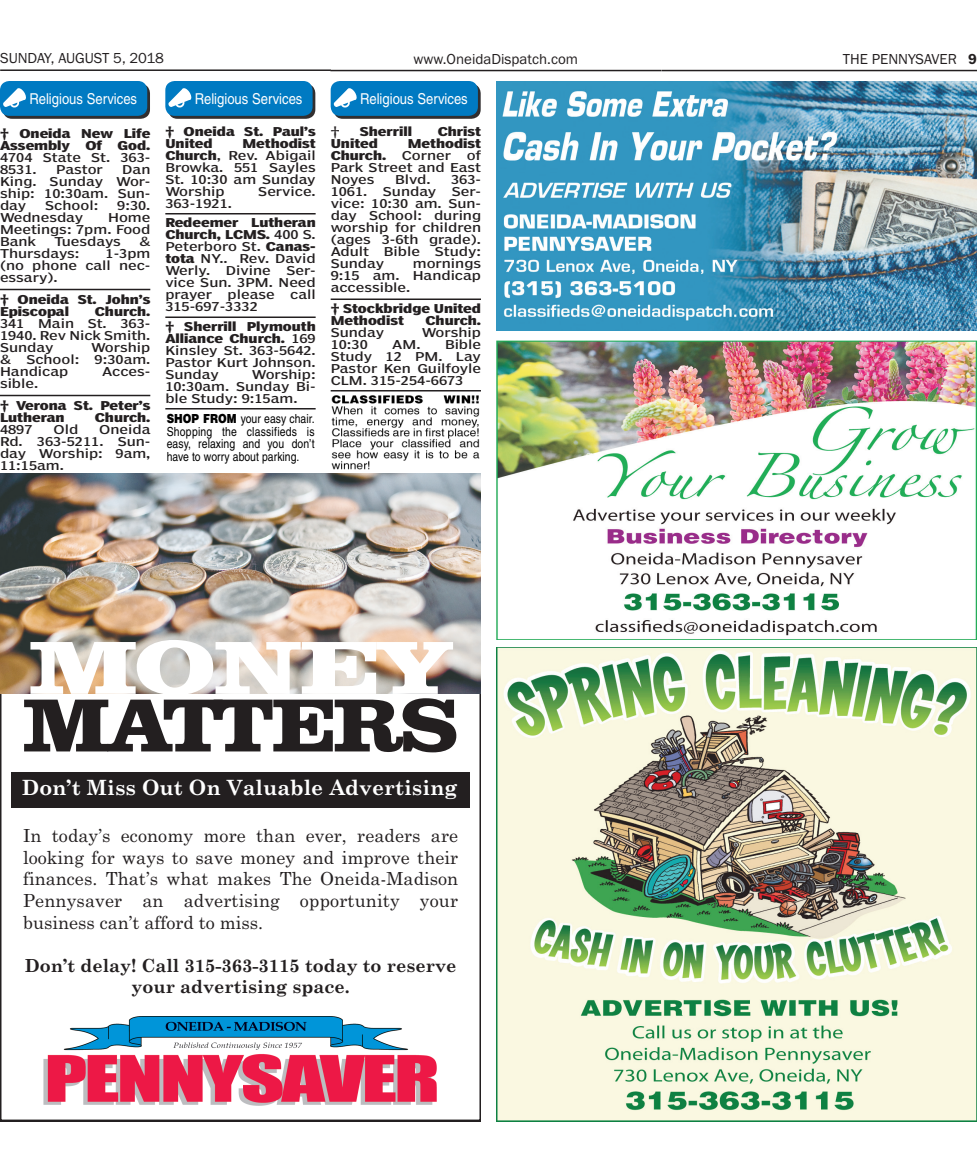
<style>
.page{position:relative;width:977px;height:1174px;background:#fff}
.page>*{position:absolute;margin:0;border:0;box-sizing:border-box;transform-origin:0 0}
.t1{font:72px "Clarendon";letter-spacing:-.005em;color:#231f20}
.t2{font:72px "Clarendon";color:#fff;scale:1.25 1}
.t3{font:700 21px "Century Schoolbook";color:#fff}
.t4{font:18px/21.6px "Century Schoolbook";letter-spacing:.01em;color:#231f20;text-align:justify}
.t5{font:700 18px/21.6px "Century Schoolbook";color:#231f20;text-align:center}
.t6{font:15px "Franklin Gothic";color:#231f20}
.t7{font:15px "Helvetica";color:#fff;scale:.87 1}
.t8{font:12.45px/12.5px "Helvetica";letter-spacing:.005em;color:#000;text-align:justify;scale:.83 1}
.t9{font:condensed 12px/12px "Poynter Agate One";color:#231f20;text-align:justify;scale:1.28 1}
.t10{font:700 condensed 12px/12px "Poynter Agate One";color:#231f20;scale:1.28 1}
.s1{font-weight:600}
.s2{font-weight:700}
.s3{font-weight:400}
.s4{font-weight:900}
</style>
<div class="page">
<hr style="left:330px;top:70px;width:331px;height:1px;background:#231f20">
<hr style="left:0;top:69px;width:331px;height:2px;background:#231f20">
<hr style="left:661px;top:70px;width:315px;height:1px;background:#231f20">
<svg style="left:0;top:694px;width:481px;height:427px"></svg>
<div style="left:11px;top:772px;width:458px;height:35px;background:#231f20"></div>
<img style="left:0;top:473px;width:481px;height:221px">
<img style="left:40px;top:1017px;width:399px;height:100px">
<img style="left:496px;top:648px;width:480px;height:473px">
<img style="left:496px;top:340px;width:480px;height:300px">
<img style="left:496px;top:81px;width:480px;height:250px">
<div style="left:3px;top:84px;width:147px;height:35px;background:#312f30;border-radius:9px"></div>
<div style="left:0;top:81px;width:147px;height:35px;background:#007ac2;border-radius:9px"></div>
<svg style="left:3px;top:88px;width:23px;height:20px"></svg>
<hr style="left:0;top:289px;width:150px;height:1px;background:#231f20">
<hr style="left:0;top:395px;width:150px;height:1px;background:#231f20">
<div style="left:168px;top:84px;width:147px;height:35px;background:#312f30;border-radius:9px"></div>
<div style="left:165px;top:81px;width:147px;height:35px;background:#007ac2;border-radius:9px"></div>
<svg style="left:168px;top:88px;width:23px;height:20px"></svg>
<hr style="left:165px;top:213px;width:150px;height:1px;background:#231f20">
<hr style="left:165px;top:316px;width:150px;height:2px;background:#231f20">
<hr style="left:165px;top:408px;width:150px;height:2px;background:#231f20">
<svg style="left:472px;top:81px;width:9px;height:38px"></svg>
<div style="left:333px;top:84px;width:147px;height:35px;background:#312f30;border-radius:9px"></div>
<div style="left:330px;top:81px;width:148px;height:35px;background:#007ac2;border-radius:9px"></div>
<svg style="left:334px;top:88px;width:22px;height:20px"></svg>
<hr style="left:330px;top:298px;width:151px;height:2px;background:#231f20">
<hr style="left:330px;top:390px;width:151px;height:2px;background:#231f20">
<img style="left:331px;top:395px;width:149px;height:75px">
<p class="t6" style="left:0;top:53px;width:165px">SUNDAY, AUGUST 5, 2018</p>
<p class="t6" style="left:413px;top:53px;width:166px">www.OneidaDispatch.com</p>
<p class="t6" style="left:842px;top:53px;width:136px">THE PENNYSAVER <span class="s1">9</span></p>
<p class="t7" style="left:29px;top:94px;width:125px">Religious Services</p>
<p class="t10" style="left:0;top:128px;width:119px">† Oneida New Life<br>Assembly</p>
<p class="t10" style="left:85px;top:140px;width:15px">Of</p>
<p class="t10" style="left:117px;top:140px;width:27px">God.</p>
<p class="t9" style="left:0;top:152px;width:119px">4704 State St. 363-<br>8531.</p>
<p class="t9" style="left:0;top:164px;width:119px;text-indent:122px">Dan King. Sunday Wor&shy;ship: 10:30am. Sun&shy;day</p>
<p class="t9" style="left:56px;top:164px;width:38px">Pastor</p>
<p class="t9" style="left:45px;top:200px;width:43px">School:</p>
<p class="t9" style="left:117px;top:200px;width:27px">9:30.</p>
<p class="t9" style="left:0;top:212px;width:67px">Wednesday</p>
<p class="t9" style="left:0;top:212px;width:119px;text-indent:108px">Home Meetings: 7pm. Food Bank</p>
<p class="t9" style="left:54px;top:236px;width:53px">Tuesdays</p>
<p class="t9" style="left:139px;top:236px;width:10px">&amp;</p>
<p class="t9" style="left:0;top:248px;width:64px">Thursdays:</p>
<p class="t9" style="left:0;top:248px;width:119px;text-indent:105px">1-3pm (no phone call nec&shy;essary).</p>
<p class="t10" style="left:0;top:294px;width:119px">† Oneida St. John’s<br>Episcopal</p>
<p class="t10" style="left:95px;top:306px;width:45px">Church.</p>
<p class="t9" style="left:0;top:318px;width:119px">341 Main St. 363- 1940. Rev Nick Smith.<br>Sunday</p>
<p class="t9" style="left:91px;top:342px;width:48px">Worship</p>
<p class="t9" style="left:0;top:354px;width:10px">&amp;</p>
<p class="t9" style="left:26px;top:354px;width:43px">School:</p>
<p class="t9" style="left:95px;top:354px;width:45px">9:30am.</p>
<p class="t9" style="left:0;top:366px;width:55px">Handicap</p>
<p class="t9" style="left:102px;top:366px;width:39px">Acces-</p>
<p class="t9" style="left:0;top:378px;width:31px">sible.</p>
<p class="t10" style="left:0;top:400px;width:119px">† Verona St. Peter’s<br>Lutheran</p>
<p class="t10" style="left:95px;top:412px;width:45px">Church.</p>
<p class="t9" style="left:0;top:424px;width:27px">4897</p>
<p class="t9" style="left:54px;top:424px;width:21px">Old</p>
<p class="t9" style="left:0;top:424px;width:119px;text-indent:99px">Oneida Rd. 363-5211. Sun&shy;day Worship: 9am, 11:15am.</p>
<p class="t7" style="left:195px;top:94px;width:125px">Religious Services</p>
<p class="t10" style="left:165px;top:126px;width:119px">† Oneida St. Paul’s<br>United</p>
<p class="t9" style="left:165px;top:138px;width:119px;text-indent:77px"><span class="s2">Methodist Church</span>, Rev. Abigail Browka. 551 Sayles St. 10:30 am Sunday Worship</p>
<p class="t9" style="left:258px;top:186px;width:46px">Service.</p>
<p class="t9" style="left:165px;top:198px;width:54px">363-1921.</p>
<p class="t10" style="left:165px;top:217px;width:119px;text-align:justify">Redeemer Lutheran Church, LCMS. <span class="s3">400 S.<br>Peterboro St.</span> Canas&shy;tota <span class="s3">NY.. Rev. David Werly.</span></p>
<p class="t9" style="left:226px;top:265px;width:37px">Divine</p>
<p class="t9" style="left:165px;top:265px;width:119px;text-indent:121px">Ser&shy;vice Sun. 3PM. Need prayer</p>
<p class="t9" style="left:227px;top:289px;width:38px">please</p>
<p class="t9" style="left:290px;top:289px;width:21px">call</p>
<p class="t9" style="left:165px;top:301px;width:74px">315-697-3332</p>
<p class="t9" style="left:165px;top:321px;width:119px"><span class="s2">† Sherrill Plymouth Alliance Church.</span> 169<br>Kinsley St. 363-5642.<br>Pastor Kurt Johnson.<br>Sunday</p>
<p class="t9" style="left:165px;top:369px;width:119px;text-indent:86px">Worship:<br>10:30am. Sunday Bi&shy;ble Study: 9:15am.</p>
<p class="t8" style="left:167px;top:414px;width:180px"><span class="s4">SHOP FROM</span> your easy chair.<br>Shopping the classifieds is easy, relaxing and you don’t have to worry about parking.</p>
<p class="t7" style="left:360px;top:94px;width:125px">Religious Services</p>
<p class="t9" style="left:330px;top:126px;width:8px">†</p>
<p class="t10" style="left:360px;top:126px;width:42px">Sherrill</p>
<p class="t10" style="left:437px;top:126px;width:35px">Christ</p>
<p class="t10" style="left:330px;top:138px;width:38px">United</p>
<p class="t10" style="left:408px;top:138px;width:59px">Methodist</p>
<p class="t10" style="left:330px;top:150px;width:45px">Church.</p>
<p class="t9" style="left:402px;top:150px;width:40px">Corner</p>
<p class="t9" style="left:330px;top:150px;width:119px;text-indent:136px">of Park Street and East Noyes</p>
<p class="t9" style="left:395px;top:174px;width:29px">Blvd.</p>
<p class="t9" style="left:451px;top:174px;width:25px">363-</p>
<p class="t9" style="left:330px;top:186px;width:30px">1061.</p>
<p class="t9" style="left:383px;top:186px;width:43px">Sunday</p>
<p class="t9" style="left:330px;top:186px;width:119px;text-indent:121px">Ser&shy;vice: 10:30 am. Sun&shy;day School: during worship for children (ages 3-6th grade).<br>Adult Bible Study:<br>Sunday</p>
<p class="t9" style="left:330px;top:258px;width:119px;text-indent:82px">mornings 9:15 am. Handicap accessible.</p>
<p class="t10" style="left:330px;top:303px;width:119px">† Stockbridge United<br>Methodist</p>
<p class="t10" style="left:425px;top:315px;width:45px">Church.</p>
<p class="t9" style="left:330px;top:327px;width:43px">Sunday</p>
<p class="t9" style="left:421px;top:327px;width:48px">Worship</p>
<p class="t9" style="left:330px;top:339px;width:31px">10:30</p>
<p class="t9" style="left:330px;top:339px;width:119px;text-indent:62px">AM. Bible Study 12 PM. Lay Pastor Ken Guilfoyle CLM. 315-254-6673</p>
<h1 class="t2" style="left:30px;top:645px;width:338px">MONEY</h1>
<h1 class="t1" style="left:24px;top:702px;width:435px">MATTERS</h1>
<h2 class="t3" style="left:22px;top:780px;width:437px">Don’t Miss Out On Valuable Advertising</h2>
<h3 class="t4" style="left:23px;top:826px;width:436px">In today’s economy more than ever, readers are looking for ways to save money and improve their finances. That’s what makes The Oneida-Madison Pennysaver an advertising opportunity your business can’t afford to miss.</h3>
<h3 class="t5" style="left:25px;top:956px;width:433px">Don’t delay! Call 315-363-3115 today to reserve your advertising space.</h3>
</div>
